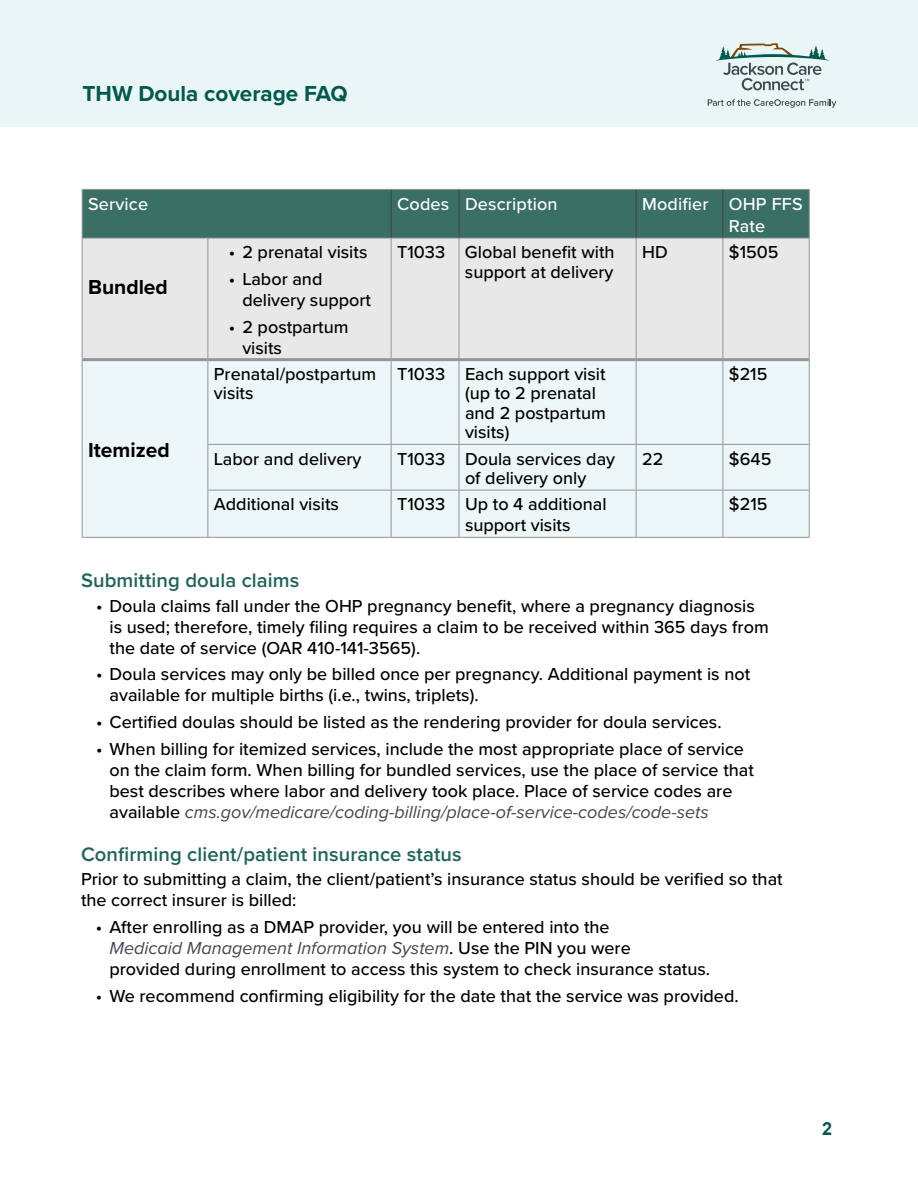
<style>
.page{position:relative;width:918px;height:1188px;background:#fff}
.page>*{position:absolute;margin:0;border:0;box-sizing:border-box;transform-origin:0 0}
.t1{font:700 22.5px "Proxima Nova";color:#00594c}
.t2{font:700 21px "Proxima Nova";color:#000}
.t3{font:600 20.25px "Proxima Nova";letter-spacing:.005em;color:#216458}
.t4{font:500 18px/21px "Proxima Nova";color:#000}
.t5{font:500 18px/22.5px "Proxima Nova";letter-spacing:.01em;color:#fff}
.t6{font:700 18px "Arial";color:#00594c}
.s1{font-weight:400;font-style:italic;color:#40474f}
</style>
<div class="page">
<div style="left:0;top:0;width:918px;height:127px;background:#eaf6f6"></div>
<div style="left:83px;top:190px;width:726px;height:48px;background:#396f65"></div>
<div style="left:83px;top:239px;width:726px;height:119px;background:#e8e8e9"></div>
<div style="left:83px;top:361px;width:726px;height:176px;background:#edf7f7"></div>
<hr style="left:82px;top:238px;width:1px;height:122px;background:#939598">
<hr style="left:207px;top:238px;width:1px;height:120px;background:#939598">
<hr style="left:391px;top:238px;width:1px;height:120px;background:#939598">
<hr style="left:459px;top:238px;width:1px;height:120px;background:#939598">
<hr style="left:636px;top:238px;width:1px;height:120px;background:#939598">
<hr style="left:723px;top:238px;width:1px;height:120px;background:#939598">
<hr style="left:809px;top:238px;width:1px;height:122px;background:#939598">
<hr style="left:82px;top:360px;width:1px;height:84px;background:#939598">
<hr style="left:207px;top:361px;width:1px;height:83px;background:#939598">
<hr style="left:391px;top:361px;width:1px;height:83px;background:#939598">
<hr style="left:459px;top:361px;width:1px;height:83px;background:#939598">
<hr style="left:636px;top:361px;width:1px;height:83px;background:#939598">
<hr style="left:723px;top:361px;width:1px;height:83px;background:#939598">
<hr style="left:809px;top:360px;width:1px;height:84px;background:#939598">
<hr style="left:82px;top:444px;width:1px;height:46px;background:#939598">
<hr style="left:207px;top:444px;width:184px;height:1px;background:#939598">
<hr style="left:207px;top:445px;width:1px;height:45px;background:#939598">
<hr style="left:391px;top:444px;width:68px;height:1px;background:#939598">
<hr style="left:391px;top:445px;width:1px;height:45px;background:#939598">
<hr style="left:459px;top:444px;width:177px;height:1px;background:#939598">
<hr style="left:459px;top:445px;width:1px;height:45px;background:#939598">
<hr style="left:636px;top:444px;width:87px;height:1px;background:#939598">
<hr style="left:636px;top:445px;width:1px;height:45px;background:#939598">
<hr style="left:723px;top:444px;width:87px;height:1px;background:#939598">
<hr style="left:723px;top:445px;width:1px;height:45px;background:#939598">
<hr style="left:809px;top:445px;width:1px;height:45px;background:#939598">
<hr style="left:82px;top:490px;width:1px;height:47px;background:#939598">
<hr style="left:207px;top:490px;width:184px;height:1px;background:#939598">
<hr style="left:207px;top:490px;width:1px;height:47px;background:#939598">
<hr style="left:391px;top:490px;width:68px;height:1px;background:#939598">
<hr style="left:391px;top:490px;width:1px;height:47px;background:#939598">
<hr style="left:459px;top:490px;width:177px;height:1px;background:#939598">
<hr style="left:459px;top:490px;width:1px;height:47px;background:#939598">
<hr style="left:636px;top:490px;width:87px;height:1px;background:#939598">
<hr style="left:636px;top:490px;width:1px;height:47px;background:#939598">
<hr style="left:723px;top:490px;width:87px;height:1px;background:#939598">
<hr style="left:723px;top:490px;width:1px;height:47px;background:#939598">
<hr style="left:809px;top:490px;width:1px;height:47px;background:#939598">
<hr style="left:82px;top:537px;width:126px;height:1px;background:#939598">
<hr style="left:208px;top:537px;width:183px;height:1px;background:#939598">
<hr style="left:391px;top:537px;width:68px;height:1px;background:#939598">
<hr style="left:459px;top:537px;width:177px;height:1px;background:#939598">
<hr style="left:636px;top:537px;width:87px;height:1px;background:#939598">
<hr style="left:723px;top:537px;width:87px;height:1px;background:#939598">
<hr style="left:82px;top:358px;width:126px;height:3px;background:#939598">
<hr style="left:208px;top:358px;width:183px;height:3px;background:#939598">
<hr style="left:391px;top:358px;width:68px;height:3px;background:#939598">
<hr style="left:459px;top:358px;width:177px;height:3px;background:#939598">
<hr style="left:636px;top:358px;width:87px;height:3px;background:#939598">
<hr style="left:723px;top:358px;width:86px;height:3px;background:#939598">
<hr style="left:82px;top:189px;width:126px;height:1px;background:#939598">
<hr style="left:82px;top:190px;width:1px;height:48px;background:#939598">
<hr style="left:208px;top:189px;width:183px;height:1px;background:#939598">
<hr style="left:391px;top:189px;width:68px;height:1px;background:#939598">
<hr style="left:459px;top:189px;width:177px;height:1px;background:#939598">
<hr style="left:636px;top:189px;width:87px;height:1px;background:#939598">
<hr style="left:723px;top:189px;width:87px;height:1px;background:#939598">
<hr style="left:809px;top:190px;width:1px;height:48px;background:#939598">
<hr style="left:82px;top:238px;width:126px;height:1px;background:#939598">
<hr style="left:208px;top:238px;width:183px;height:1px;background:#939598">
<hr style="left:391px;top:238px;width:68px;height:1px;background:#939598">
<hr style="left:459px;top:238px;width:177px;height:1px;background:#939598">
<hr style="left:636px;top:238px;width:87px;height:1px;background:#939598">
<hr style="left:723px;top:238px;width:87px;height:1px;background:#939598">
<hr style="left:391px;top:190px;width:1px;height:48px;background:#414042">
<hr style="left:459px;top:190px;width:1px;height:48px;background:#414042">
<hr style="left:636px;top:190px;width:1px;height:48px;background:#414042">
<hr style="left:723px;top:190px;width:1px;height:48px;background:#414042">
<svg style="left:716px;top:43px;width:113px;height:47px"></svg>
<svg style="left:708px;top:99px;width:128px;height:9px"></svg>
<p class="t1" style="left:82px;top:77px;width:267px">THW Doula coverage FAQ</p>
<p class="t5" style="left:88px;top:192px;width:62px">Service</p>
<p class="t5" style="left:397px;top:192px;width:162px">Codes Description</p>
<p class="t5" style="left:729px;top:192px;width:75px;text-indent:-87px">Modifier OHP FFS<br>Rate</p>
<p class="t2" style="left:88px;top:271px;width:81px">Bundled</p>
<p class="t2" style="left:88px;top:434px;width:83px">Itemized</p>
<p class="t4" style="left:229px;top:241px;width:140px">• 2 prenatal visits</p>
<p class="t4" style="left:242px;top:268px;width:130px;text-indent:-14px">• Labor and delivery support</p>
<p class="t4" style="left:242px;top:316px;width:108px;text-indent:-14px">• 2 postpartum visits</p>
<p class="t4" style="left:397px;top:242px;width:219px;line-height:19.5px;text-align:right">T1033 Global benefit with support at delivery</p>
<p class="t4" style="left:642px;top:241px;width:27px">HD</p>
<p class="t4" style="left:729px;top:241px;width:51px">$1505</p>
<p class="t4" style="left:214px;top:363px;width:164px;line-height:19.5px">Prenatal/postpartum visits</p>
<p class="t4" style="left:465px;top:363px;width:142px;line-height:19.5px;text-indent:-68px">T1033 Each support visit (up to 2 prenatal and 2 postpartum visits)</p>
<p class="t4" style="left:729px;top:363px;width:40px">$215</p>
<p class="t4" style="left:214px;top:447px;width:149px">Labor and delivery</p>
<p class="t4" style="left:465px;top:448px;width:152px;line-height:19.5px;text-indent:-68px">T1033 Doula services day of delivery only</p>
<p class="t4" style="left:642px;top:447px;width:23px">22</p>
<p class="t4" style="left:729px;top:447px;width:44px">$645</p>
<p class="t4" style="left:214px;top:493px;width:127px">Additional visits</p>
<p class="t4" style="left:465px;top:493px;width:143px;text-indent:-68px">T1033 Up to 4 additional support visits</p>
<p class="t4" style="left:729px;top:493px;width:40px">$215</p>
<p class="t3" style="left:81px;top:565px;width:220px">Submitting doula claims</p>
<p class="t4" style="left:110px;top:594px;width:661px;text-indent:-14px">• Doula claims fall under the OHP pregnancy benefit, where a pregnancy diagnosis is used; therefore, timely filing requires a claim to be received within 365 days from the date of service (OAR 410-141-3565).</p>
<p class="t4" style="left:110px;top:663px;width:642px;text-indent:-14px">• Doula services may only be billed once per pregnancy. Additional payment is not available for multiple births (i.e., twins, triplets).</p>
<p class="t4" style="left:96px;top:711px;width:627px">• Certified doulas should be listed as the rendering provider for doula services.</p>
<p class="t4" style="left:110px;top:737px;width:646px;text-indent:-14px">• When billing for itemized services, include the most appropriate place of service on the claim form. When billing for bundled services, use the place of service that best describes where labor and delivery took place. Place of service codes are available <span class="s1">cms.gov/medicare/coding-billing/place-of-service-codes/code-sets</span></p>
<p class="t3" style="left:81px;top:839px;width:382px">Confirming client/patient insurance status</p>
<p class="t4" style="left:81px;top:868px;width:703px">Prior to submitting a claim, the client/patient’s insurance status should be verified so that the correct insurer is billed:</p>
<p class="t4" style="left:109px;top:916px;width:602px;text-indent:-14px">• After enrolling as a DMAP provider, you will be entered into the<br><span class="s1">Medicaid Management Information System</span>. Use the PIN you were<br>provided during enrollment to access this system to check insurance status.</p>
<p class="t4" style="left:96px;top:984px;width:644px">• We recommend confirming eligibility for the date that the service was provided.</p>
<p class="t6" style="left:822px;top:1117px;width:12px">2</p>
</div>
